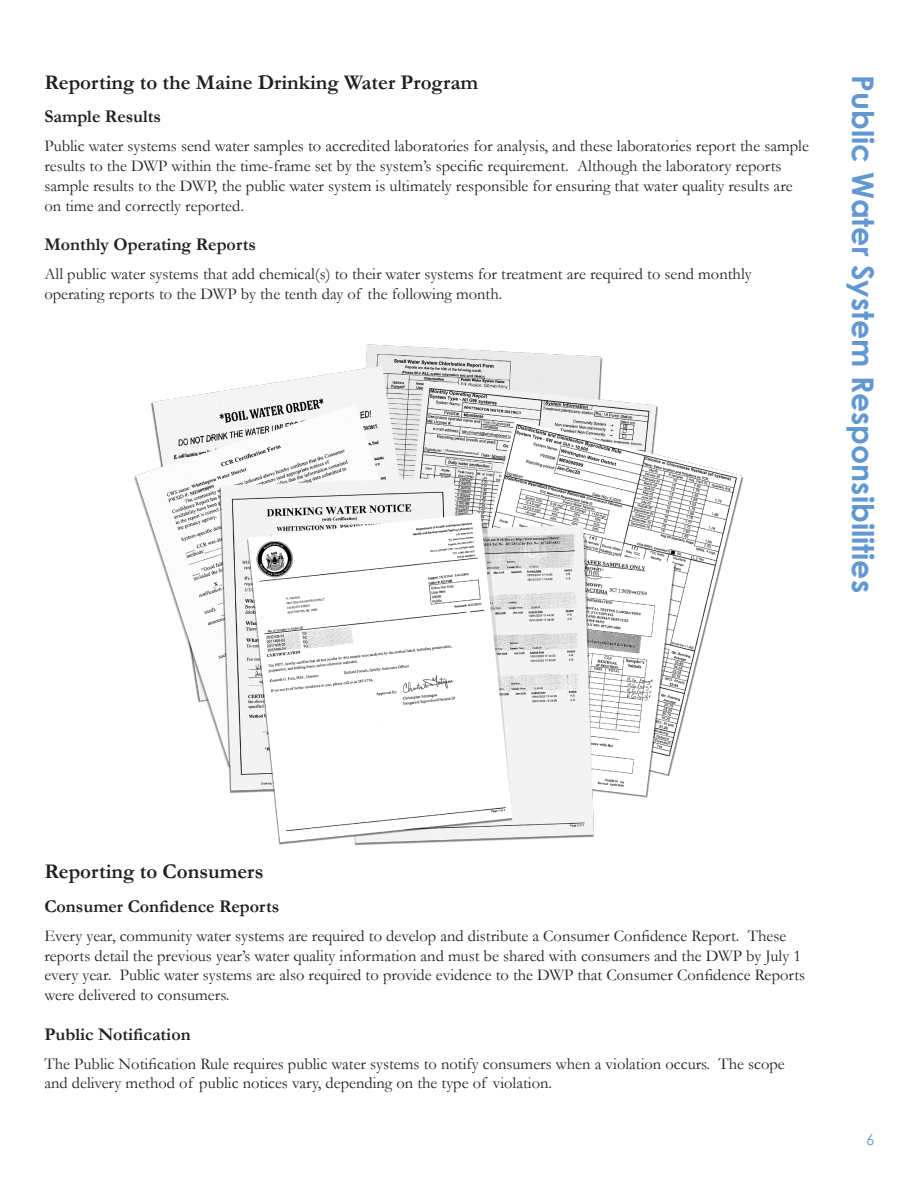
<style>
.page{position:relative;width:918px;height:1188px;background:#fff}
.page>*{position:absolute;margin:0;border:0;box-sizing:border-box;transform-origin:0 0}
.t1{font:700 30px "Century Gothic";color:#6298d1}
.t2{font:700 21px "Garamond";color:#231f20}
.t3{font:700 18px "Garamond";color:#231f20}
.t4{font:16.5px/19.8px "Garamond";color:#231f20}
.t5{font:15px "Century Gothic";color:#6298d1}
</style>
<div class="page">
<img style="left:134px;top:344px;width:610px;height:502px">
<p class="t2" style="left:44px;top:68px;width:435px">Reporting to the Maine Drinking Water Program</p>
<p class="t3" style="left:44px;top:104px;width:118px">Sample Results</p>
<p class="t4" style="left:44px;top:136px;width:766px">Public water systems send water samples to accredited laboratories for analysis, and these laboratories report the sample results to the DWP within the time-frame set by the system’s specific requirement. Although the laboratory reports sample results to the DWP, the public water system is ultimately responsible for ensuring that water quality results are on time and correctly reported.</p>
<p class="t3" style="left:44px;top:232px;width:213px">Monthly Operating Reports</p>
<p class="t4" style="left:44px;top:263px;width:709px">All public water systems that add chemical(s) to their water systems for treatment are required to send monthly operating reports to the DWP by the tenth day of the following month.</p>
<p class="t1" style="left:886px;top:75px;width:519px;rotate:90deg">Public Water System Responsibilities</p>
<p class="t2" style="left:44px;top:858px;width:221px">Reporting to Consumers</p>
<p class="t3" style="left:44px;top:894px;width:236px">Consumer Confidence Reports</p>
<p class="t4" style="left:44px;top:925px;width:762px">Every year, community water systems are required to develop and distribute a Consumer Confidence Report. These reports detail the previous year’s water quality information and must be shared with consumers and the DWP by July 1 every year. Public water systems are also required to provide evidence to the DWP that Consumer Confidence Reports were delivered to consumers.</p>
<p class="t3" style="left:44px;top:1022px;width:148px">Public Notification</p>
<p class="t4" style="left:44px;top:1053px;width:742px">The Public Notification Rule requires public water systems to notify consumers when a violation occurs. The scope and delivery method of public notices vary, depending on the type of violation.</p>
<p class="t5" style="left:866px;top:1129px;width:10px">6</p>
</div>
